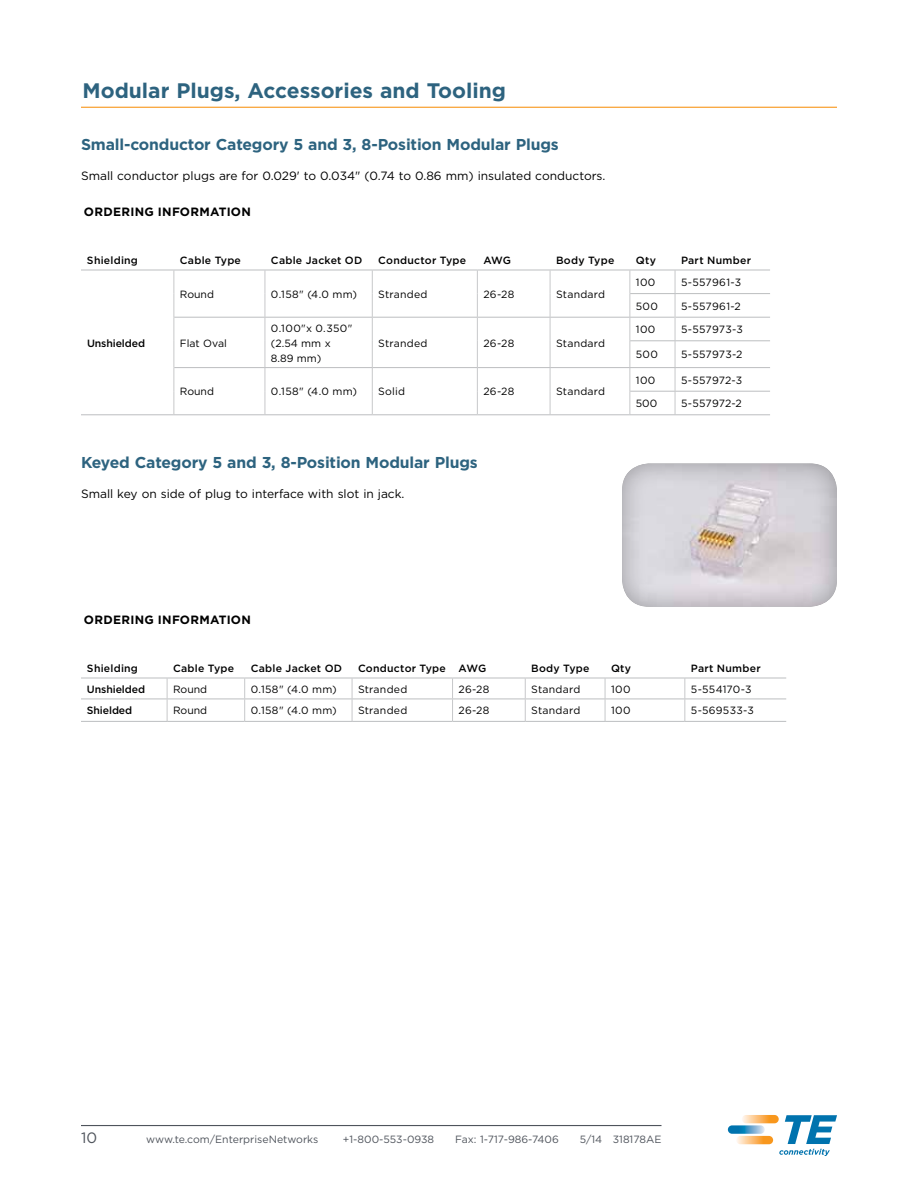
<style>
.page{position:relative;width:918px;height:1188px;background:#fff}
.page>*{position:absolute;margin:0;border:0;box-sizing:border-box;transform-origin:0 0}
.t1{font:700 21px "Gotham";color:#2d637f}
.t2{font:700 15.75px "Gotham";letter-spacing:-.01em;color:#2d637f}
.t3{font:15px "Gotham";color:#4f545c}
.t4{font:12px "Gotham";color:#000}
.t5{font:700 12px "Gotham";letter-spacing:.025em;color:#000}
.t6{font:10.5px/15px "Gotham";letter-spacing:.02em;color:#000}
.t7{font:500 10.5px "Gotham";letter-spacing:.02em;color:#000}
.t8{font:10.5px "Gotham";color:#4f545c}
.t9{font:500 10.5px "Gotham";letter-spacing:-.01em;color:#000}
.t10{font:10.5px "Gotham";color:#000}
</style>
<div class="page">
<hr style="left:81px;top:107px;width:756px;height:1px;background:#f8971d">
<hr style="left:81px;top:1125px;width:581px;height:1px;background:#4f545c">
<svg style="left:742px;top:1115px;width:37px;height:8px"></svg>
<svg style="left:736px;top:1136px;width:37px;height:8px"></svg>
<svg style="left:728px;top:1125px;width:37px;height:9px"></svg>
<svg style="left:779px;top:1115px;width:58px;height:41px"></svg>
<div style="left:622px;top:463px;width:216px;height:144px;background:#000;opacity:.3"></div>
<hr style="left:550px;top:270px;width:80px;height:1px;background:#bcbec0">
<hr style="left:550px;top:317px;width:80px;height:1px;background:#bcbec0">
<hr style="left:630px;top:317px;width:45px;height:1px;background:#bcbec0">
<hr style="left:675px;top:317px;width:95px;height:1px;background:#bcbec0">
<hr style="left:550px;top:367px;width:80px;height:1px;background:#bcbec0">
<hr style="left:550px;top:414px;width:80px;height:1px;background:#bcbec0">
<svg style="left:629px;top:270px;width:1px;height:144px"></svg>
<hr style="left:477px;top:270px;width:73px;height:1px;background:#bcbec0">
<hr style="left:477px;top:317px;width:73px;height:1px;background:#bcbec0">
<hr style="left:477px;top:367px;width:73px;height:1px;background:#bcbec0">
<hr style="left:477px;top:414px;width:73px;height:1px;background:#bcbec0">
<svg style="left:550px;top:270px;width:1px;height:144px"></svg>
<hr style="left:81px;top:270px;width:93px;height:1px;background:#bcbec0">
<hr style="left:81px;top:414px;width:93px;height:1px;background:#bcbec0">
<svg style="left:675px;top:271px;width:1px;height:143px"></svg>
<hr style="left:174px;top:270px;width:91px;height:1px;background:#bcbec0">
<hr style="left:174px;top:317px;width:91px;height:1px;background:#bcbec0">
<hr style="left:174px;top:367px;width:91px;height:1px;background:#bcbec0">
<hr style="left:174px;top:414px;width:91px;height:1px;background:#bcbec0">
<svg style="left:174px;top:270px;width:1px;height:144px"></svg>
<hr style="left:265px;top:270px;width:107px;height:1px;background:#bcbec0">
<hr style="left:265px;top:317px;width:107px;height:1px;background:#bcbec0">
<hr style="left:265px;top:367px;width:107px;height:1px;background:#bcbec0">
<hr style="left:265px;top:414px;width:107px;height:1px;background:#bcbec0">
<svg style="left:265px;top:270px;width:1px;height:144px"></svg>
<hr style="left:372px;top:270px;width:105px;height:1px;background:#bcbec0">
<hr style="left:372px;top:317px;width:105px;height:1px;background:#bcbec0">
<hr style="left:372px;top:367px;width:105px;height:1px;background:#bcbec0">
<hr style="left:372px;top:414px;width:105px;height:1px;background:#bcbec0">
<svg style="left:372px;top:270px;width:1px;height:144px"></svg>
<svg style="left:477px;top:270px;width:1px;height:144px"></svg>
<hr style="left:630px;top:270px;width:45px;height:1px;background:#bcbec0">
<hr style="left:675px;top:270px;width:95px;height:1px;background:#bcbec0">
<hr style="left:630px;top:293px;width:45px;height:1px;background:#bcbec0">
<hr style="left:675px;top:293px;width:95px;height:1px;background:#bcbec0">
<hr style="left:630px;top:340px;width:45px;height:1px;background:#bcbec0">
<hr style="left:675px;top:340px;width:95px;height:1px;background:#bcbec0">
<hr style="left:630px;top:367px;width:45px;height:1px;background:#bcbec0">
<hr style="left:675px;top:367px;width:95px;height:1px;background:#bcbec0">
<hr style="left:630px;top:391px;width:45px;height:1px;background:#bcbec0">
<hr style="left:675px;top:391px;width:95px;height:1px;background:#bcbec0">
<hr style="left:630px;top:414px;width:45px;height:1px;background:#bcbec0">
<hr style="left:675px;top:414px;width:95px;height:1px;background:#bcbec0">
<hr style="left:525px;top:678px;width:80px;height:1px;background:#bcbec0">
<hr style="left:81px;top:699px;width:86px;height:1px;background:#bcbec0">
<hr style="left:525px;top:699px;width:80px;height:1px;background:#bcbec0">
<hr style="left:605px;top:699px;width:80px;height:1px;background:#bcbec0">
<hr style="left:685px;top:699px;width:101px;height:1px;background:#bcbec0">
<svg style="left:605px;top:679px;width:1px;height:42px"></svg>
<svg style="left:684px;top:679px;width:1px;height:42px"></svg>
<hr style="left:453px;top:678px;width:72px;height:1px;background:#bcbec0">
<hr style="left:453px;top:699px;width:72px;height:1px;background:#bcbec0">
<svg style="left:525px;top:678px;width:1px;height:43px"></svg>
<hr style="left:81px;top:678px;width:86px;height:1px;background:#bcbec0">
<hr style="left:167px;top:678px;width:78px;height:1px;background:#bcbec0">
<hr style="left:167px;top:699px;width:78px;height:1px;background:#bcbec0">
<svg style="left:167px;top:678px;width:1px;height:43px"></svg>
<hr style="left:245px;top:678px;width:107px;height:1px;background:#bcbec0">
<hr style="left:245px;top:699px;width:107px;height:1px;background:#bcbec0">
<svg style="left:244px;top:678px;width:1px;height:43px"></svg>
<hr style="left:352px;top:678px;width:101px;height:1px;background:#bcbec0">
<hr style="left:352px;top:699px;width:101px;height:1px;background:#bcbec0">
<svg style="left:352px;top:678px;width:1px;height:43px"></svg>
<svg style="left:452px;top:678px;width:1px;height:43px"></svg>
<hr style="left:605px;top:678px;width:80px;height:1px;background:#bcbec0">
<hr style="left:685px;top:678px;width:101px;height:1px;background:#bcbec0">
<hr style="left:81px;top:721px;width:86px;height:1px;background:#bcbec0">
<hr style="left:167px;top:721px;width:78px;height:1px;background:#bcbec0">
<hr style="left:245px;top:721px;width:107px;height:1px;background:#bcbec0">
<hr style="left:352px;top:721px;width:101px;height:1px;background:#bcbec0">
<hr style="left:453px;top:721px;width:72px;height:1px;background:#bcbec0">
<hr style="left:525px;top:721px;width:80px;height:1px;background:#bcbec0">
<hr style="left:605px;top:721px;width:80px;height:1px;background:#bcbec0">
<hr style="left:685px;top:721px;width:101px;height:1px;background:#bcbec0">
<h1 class="t1" style="left:82px;top:77px;width:425px">Modular Plugs, Accessories and Tooling</h1>
<h2 class="t2" style="left:81px;top:134px;width:479px">Small-conductor Category 5 and 3, 8-Position Modular Plugs</h2>
<p class="t4" style="left:81px;top:168px;width:526px">Small conductor plugs are for 0.029' to 0.034" (0.74 to 0.86 mm) insulated conductors.</p>
<p class="t5" style="left:84px;top:204px;width:168px">ORDERING INFORMATION</p>
<p class="t7" style="left:87px;top:253px;width:53px">Shielding</p>
<p class="t7" style="left:180px;top:253px;width:63px">Cable Type</p>
<p class="t7" style="left:271px;top:253px;width:93px">Cable Jacket OD</p>
<p class="t7" style="left:378px;top:253px;width:89px">Conductor Type</p>
<p class="t7" style="left:483px;top:253px;width:29px">AWG</p>
<p class="t7" style="left:556px;top:253px;width:60px">Body Type</p>
<p class="t7" style="left:636px;top:253px;width:22px">Qty</p>
<p class="t7" style="left:681px;top:253px;width:71px">Part Number</p>
<p class="t9" style="left:87px;top:336px;width:60px">Unshielded</p>
<p class="t6" style="left:180px;top:286px;width:36px">Round</p>
<p class="t6" style="left:271px;top:286px;width:88px">0.158" (4.0 mm)</p>
<p class="t6" style="left:378px;top:286px;width:51px">Stranded</p>
<p class="t6" style="left:483px;top:286px;width:32px">26-28</p>
<p class="t6" style="left:556px;top:286px;width:51px">Standard</p>
<p class="t10" style="left:180px;top:336px;width:49px">Flat Oval</p>
<p class="t6" style="left:271px;top:320px;width:83px">0.100"x 0.350" (2.54 mm x<br>8.89 mm)</p>
<p class="t6" style="left:378px;top:335px;width:51px">Stranded</p>
<p class="t6" style="left:483px;top:335px;width:32px">26-28</p>
<p class="t6" style="left:556px;top:335px;width:51px">Standard</p>
<p class="t6" style="left:180px;top:384px;width:36px">Round</p>
<p class="t6" style="left:271px;top:384px;width:88px">0.158" (4.0 mm)</p>
<p class="t6" style="left:378px;top:384px;width:28px">Solid</p>
<p class="t6" style="left:483px;top:384px;width:32px">26-28</p>
<p class="t6" style="left:556px;top:384px;width:51px">Standard</p>
<h2 class="t2" style="left:81px;top:452px;width:398px">Keyed Category 5 and 3, 8-Position Modular Plugs</h2>
<p class="t4" style="left:81px;top:486px;width:325px">Small key on side of plug to interface with slot in jack.</p>
<p class="t6" style="left:636px;top:275px;width:21px">100</p>
<p class="t6" style="left:681px;top:275px;width:62px">5-557961-3</p>
<p class="t6" style="left:636px;top:298px;width:24px">500</p>
<p class="t6" style="left:681px;top:298px;width:61px">5-557961-2</p>
<p class="t6" style="left:636px;top:322px;width:21px">100</p>
<p class="t6" style="left:681px;top:322px;width:63px">5-557973-3</p>
<p class="t6" style="left:636px;top:347px;width:24px">500</p>
<p class="t6" style="left:681px;top:347px;width:63px">5-557973-2</p>
<p class="t6" style="left:636px;top:372px;width:21px">100</p>
<p class="t6" style="left:681px;top:372px;width:63px">5-557972-3</p>
<p class="t6" style="left:636px;top:396px;width:23px">500</p>
<p class="t6" style="left:681px;top:396px;width:62px">5-557972-2</p>
<p class="t5" style="left:84px;top:612px;width:168px">ORDERING INFORMATION</p>
<p class="t7" style="left:87px;top:661px;width:53px">Shielding</p>
<p class="t7" style="left:173px;top:661px;width:63px">Cable Type</p>
<p class="t7" style="left:251px;top:661px;width:93px">Cable Jacket OD</p>
<p class="t7" style="left:358px;top:661px;width:130px">Conductor Type AWG</p>
<p class="t7" style="left:531px;top:661px;width:60px">Body Type</p>
<p class="t7" style="left:611px;top:661px;width:22px">Qty</p>
<p class="t7" style="left:691px;top:661px;width:71px">Part Number</p>
<p class="t9" style="left:87px;top:682px;width:60px">Unshielded</p>
<p class="t6" style="left:173px;top:681px;width:36px">Round</p>
<p class="t6" style="left:251px;top:681px;width:88px">0.158" (4.0 mm)</p>
<p class="t6" style="left:358px;top:681px;width:51px">Stranded</p>
<p class="t6" style="left:459px;top:681px;width:32px">26-28</p>
<p class="t6" style="left:531px;top:681px;width:51px">Standard</p>
<p class="t6" style="left:611px;top:681px;width:21px">100</p>
<p class="t6" style="left:691px;top:681px;width:62px">5-554170-3</p>
<p class="t9" style="left:87px;top:704px;width:47px">Shielded</p>
<p class="t6" style="left:173px;top:703px;width:36px">Round</p>
<p class="t6" style="left:251px;top:703px;width:88px">0.158" (4.0 mm)</p>
<p class="t6" style="left:358px;top:703px;width:51px">Stranded</p>
<p class="t6" style="left:459px;top:703px;width:32px">26-28</p>
<p class="t6" style="left:531px;top:703px;width:51px">Standard</p>
<p class="t6" style="left:611px;top:703px;width:21px">100</p>
<p class="t6" style="left:691px;top:703px;width:65px">5-569533-3</p>
<h3 class="t3" style="left:81px;top:1128px;width:18px">10</h3>
<p class="t8" style="left:146px;top:1133px;width:174px">www.te.com/EnterpriseNetworks</p>
<p class="t8" style="left:343px;top:1133px;width:93px">+1-800-553-0938</p>
<p class="t8" style="left:455px;top:1133px;width:105px">Fax: 1-717-986-7406</p>
<p class="t8" style="left:580px;top:1133px;width:83px">5/14 318178AE</p>
</div>
